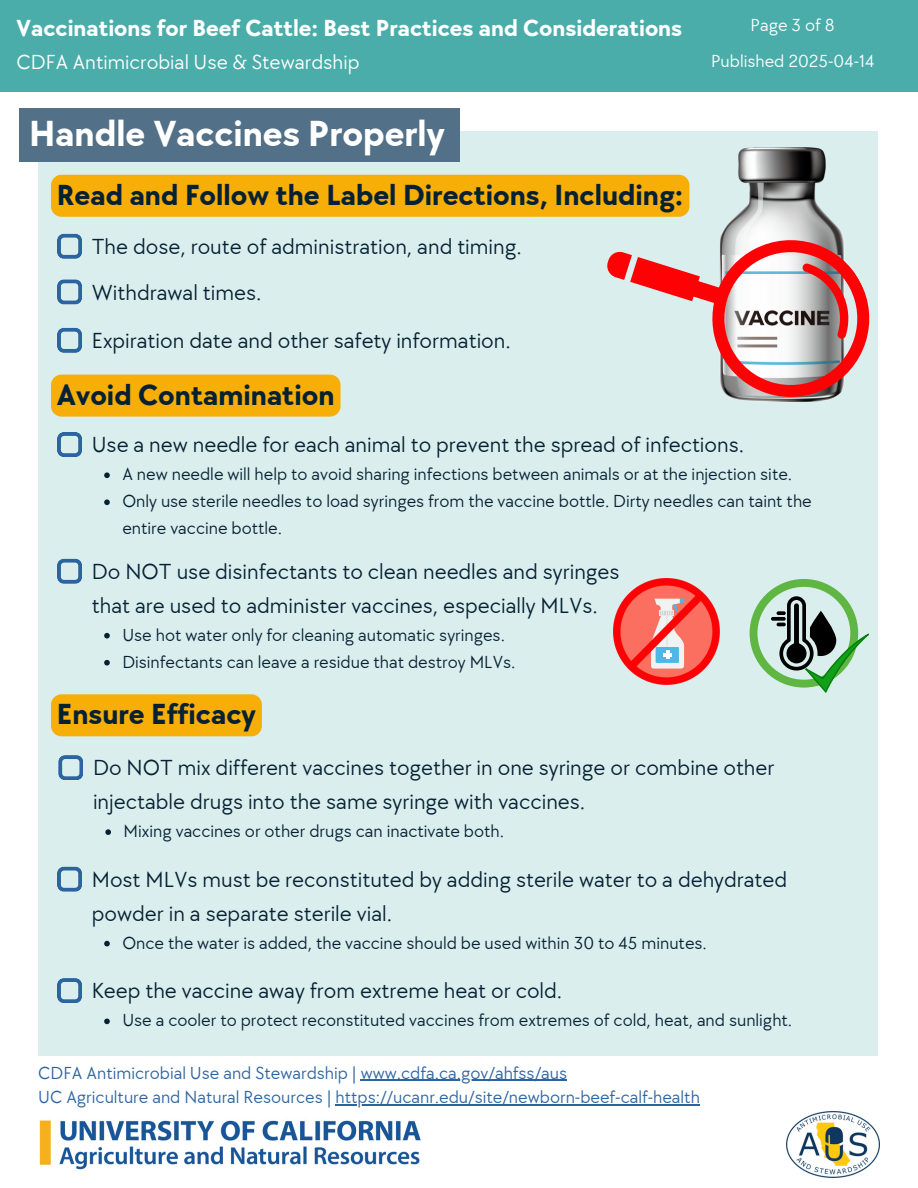
<style>
.page{position:relative;width:918px;height:1188px;background:#fff}
.page>*{position:absolute;margin:0;border:0;box-sizing:border-box;transform-origin:0 0}
.t1{font:700 37.5px "TT Chocolates";color:#fff}
.t2{font:700 30px "TT Chocolates";color:#062133}
.t3{font:700 24px "TT Chocolates";color:#fff}
.t4{font:22.5px/33.8px "TT Chocolates";color:#062133}
.t5{font:21px "TT Chocolates";color:#fff}
.t6{font:18px/27px "TT Chocolates";color:#062133}
.t7{font:18px "TT Chocolates";color:#2c64a0}
.t8{font:18px "TT Chocolates";color:#fff}
</style>
<div class="page">
<div style="left:0;top:0;width:918px;height:92px;background:#4aadaa"></div>
<div style="left:38px;top:132px;width:839px;height:924px;background:#daeeee"></div>
<div style="left:19px;top:109px;width:441px;height:53px;background:#527087"></div>
<svg style="left:104px;top:472px;width:6px;height:6px"></svg>
<svg style="left:104px;top:499px;width:6px;height:6px"></svg>
<svg style="left:57px;top:432px;width:25px;height:25px"></svg>
<svg style="left:57px;top:234px;width:25px;height:24px"></svg>
<svg style="left:57px;top:279px;width:25px;height:25px"></svg>
<svg style="left:57px;top:328px;width:25px;height:24px"></svg>
<svg style="left:57px;top:559px;width:25px;height:24px"></svg>
<svg style="left:105px;top:829px;width:6px;height:6px"></svg>
<svg style="left:58px;top:755px;width:25px;height:25px"></svg>
<svg style="left:104px;top:941px;width:6px;height:5px"></svg>
<svg style="left:57px;top:867px;width:25px;height:24px"></svg>
<svg style="left:104px;top:1019px;width:6px;height:5px"></svg>
<svg style="left:57px;top:978px;width:25px;height:25px"></svg>
<img style="left:738px;top:148px;width:88px;height:23px">
<img style="left:614px;top:579px;width:106px;height:106px">
<svg style="left:622px;top:171px;width:256px;height:282px"></svg>
<svg style="left:801px;top:254px;width:60px;height:87px"></svg>
<svg style="left:607px;top:245px;width:33px;height:40px"></svg>
<svg style="left:750px;top:579px;width:119px;height:114px"></svg>
<svg style="left:104px;top:633px;width:6px;height:6px"></svg>
<svg style="left:104px;top:660px;width:6px;height:6px"></svg>
<div style="left:51px;top:175px;width:638px;height:42px;background:#f7ae07"></div>
<div style="left:51px;top:375px;width:290px;height:42px;background:#f7ae07"></div>
<div style="left:51px;top:694px;width:211px;height:42px;background:#f7ae07"></div>
<img style="left:786px;top:1111px;width:94px;height:67px">
<img style="left:39px;top:1120px;width:382px;height:50px">
<hr style="left:361px;top:1080px;width:206px;height:1px;background:#2c64a0">
<hr style="left:335px;top:1104px;width:365px;height:1px;background:#2c64a0">
<p class="t3" style="left:17px;top:14px;width:667px">Vaccinations for Beef Cattle: Best Practices and Considerations</p>
<p class="t5" style="left:17px;top:50px;width:344px">CDFA Antimicrobial Use &amp; Stewardship</p>
<h4 class="t1" style="left:29px;top:113px;width:417px">Handle Vaccines Properly</h4>
<p class="t2" style="left:57px;top:178px;width:628px">Read and Follow the Label Directions, Including:</p>
<h5 class="t4" style="left:92px;top:230px;width:432px">The dose, route of administration, and timing.</h5>
<h1 class="t4" style="left:92px;top:276px;width:171px">Withdrawal times.</h1>
<p class="t4" style="left:92px;top:324px;width:421px">Expiration date and other safety information.</p>
<p class="t2" style="left:57px;top:378px;width:279px">Avoid Contamination</p>
<p class="t8" style="left:751px;top:14px;width:86px">Page 3 of 8</p>
<h4 class="t8" style="left:711px;top:50px;width:165px">Published 2025-04-14</h4>
<p class="t4" style="left:92px;top:429px;width:654px">Use a new needle for each animal to prevent the spread of infections.</p>
<p class="t6" style="left:122px;top:461px;width:671px">A new needle will help to avoid sharing infections between animals or at the injection site.</p>
<h3 class="t6" style="left:122px;top:488px;width:691px">Only use sterile needles to load syringes from the vaccine bottle. Dirty needles can taint the entire vaccine bottle.</h3>
<h4 class="t4" style="left:92px;top:555px;width:529px">Do NOT use disinfectants to clean needles and syringes that are used to administer vaccines, especially MLVs.</h4>
<h2 class="t6" style="left:122px;top:622px;width:384px">Use hot water only for cleaning automatic syringes.</h2>
<p class="t6" style="left:122px;top:649px;width:395px">Disinfectants can leave a residue that destroy MLVs.</p>
<p class="t2" style="left:57px;top:697px;width:200px">Ensure Efficacy</p>
<h2 class="t4" style="left:93px;top:752px;width:683px">Do NOT mix different vaccines together in one syringe or combine other injectable drugs into the same syringe with vaccines.</h2>
<p class="t6" style="left:124px;top:818px;width:382px">Mixing vaccines or other drugs can inactivate both.</p>
<h4 class="t4" style="left:92px;top:863px;width:697px">Most MLVs must be reconstituted by adding sterile water to a dehydrated powder in a separate sterile vial.</h4>
<p class="t6" style="left:122px;top:930px;width:586px">Once the water is added, the vaccine should be used within 30 to 45 minutes.</p>
<h4 class="t4" style="left:92px;top:975px;width:472px">Keep the vaccine away from extreme heat or cold.</h4>
<p class="t6" style="left:122px;top:1008px;width:671px">Use a cooler to protect reconstituted vaccines from extremes of cold, heat, and sunlight.</p>
<p class="t7" style="left:38px;top:1062px;width:530px">CDFA Antimicrobial Use and Stewardship | www.cdfa.ca.gov/ahfss/aus</p>
<p class="t7" style="left:38px;top:1087px;width:663px">UC Agriculture and Natural Resources | https://ucanr.edu/site/newborn-beef-calf-health</p>
</div>
